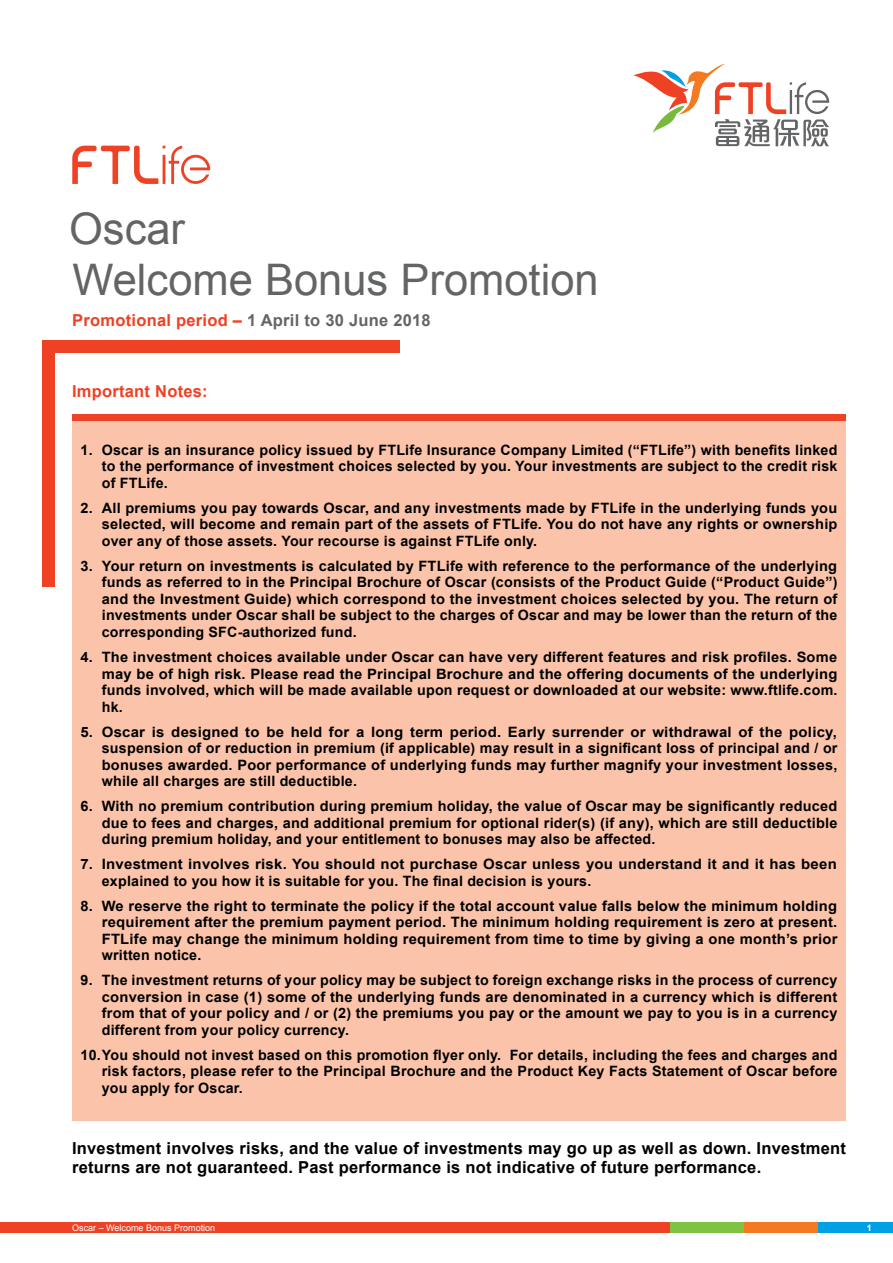
<style>
.page{position:relative;width:893px;height:1263px;background:#fff}
.page>*{position:absolute;margin:0;border:0;box-sizing:border-box;transform-origin:0 0}
.t1{font:43.5px/51px "Arial";color:#636466}
.t2{font:700 16.5px/18.8px "Arial";letter-spacing:.015em;color:#000}
.t3{font:700 16.5px "Arial";letter-spacing:.015em;color:#ef4123}
.t4{font:700 14.25px/16.5px "Arial";letter-spacing:.015em;color:#000;text-align:justify}
.t5{font:700 14.25px/16.5px "Arial";letter-spacing:.015em;color:#000;text-align:justify;scale:1.05 1}
.t6{font:9px "Arial";color:#fff}
.t7{font:700 9px "Arial";color:#fff}
.s1{color:#636466}
</style>
<div class="page">
<div style="left:670px;top:1222px;width:74px;height:11px;background:#80c342"></div>
<div style="left:744px;top:1222px;width:75px;height:11px;background:#f47920"></div>
<div style="left:819px;top:1222px;width:74px;height:11px;background:#00a1e4"></div>
<div style="left:0;top:1222px;width:670px;height:11px;background:#ef4123"></div>
<div style="left:72px;top:418px;width:774px;height:702px;background:#fbc4aa"></div>
<div style="left:72px;top:415px;width:774px;height:6px;background:#ef4123"></div>
<div style="left:43px;top:340px;width:357px;height:13px;background:#ef4123"></div>
<div style="left:43px;top:340px;width:12px;height:247px;background:#ef4123"></div>
<svg style="left:72px;top:146px;width:138px;height:38px"></svg>
<svg style="left:634px;top:64px;width:195px;height:82px"></svg>
<h1 class="t1" style="left:69px;top:204px;width:531px">Oscar<br>Welcome Bonus Promotion</h1>
<p class="t3" style="left:72px;top:309px;width:360px">Promotional period – <span class="s1">1 April to 30 June 2018</span></p>
<p class="t3" style="left:72px;top:380px;width:137px">Important Notes:</p>
<p class="t4" style="left:102px;top:442px;width:737px;text-indent:-21px">1. Oscar is an insurance policy issued by FTLife Insurance Company Limited (“FTLife”) with benefits linked to the performance of investment choices selected by you. Your investments are subject to the credit risk of FTLife.</p>
<p class="t4" style="left:102px;top:500px;width:737px;text-indent:-21px">2. All premiums you pay towards Oscar, and any investments made by FTLife in the underlying funds you selected, will become and remain part of the assets of FTLife. You do not have any rights or ownership over any of those assets. Your recourse is against FTLife only.</p>
<p class="t4" style="left:102px;top:558px;width:737px;text-indent:-21px">3. Your return on investments is calculated by FTLife with reference to the performance of the underlying funds as referred to in the Principal Brochure of Oscar (consists of the Product Guide (“Product Guide”) and the Investment Guide) which correspond to the investment choices selected by you. The return of investments under Oscar shall be subject to the charges of Oscar and may be lower than the return of the corresponding SFC-authorized fund.</p>
<p class="t4" style="left:102px;top:649px;width:737px;text-indent:-21px">4. The investment choices available under Oscar can have very different features and risk profiles. Some may be of high risk. Please read the Principal Brochure and the offering documents of the underlying funds involved, which will be made available upon request or downloaded at our website: www.ftlife.com. hk.</p>
<p class="t5" style="left:102px;top:724px;width:702px;text-indent:-21px">5. Oscar is designed to be held for a long term period. Early surrender or withdrawal of the policy, suspension of or reduction in premium (if applicable) may result in a significant loss of principal and / or bonuses awarded. Poor performance of underlying funds may further magnify your investment losses, while all charges are still deductible.</p>
<p class="t4" style="left:102px;top:798px;width:737px;text-indent:-21px">6. With no premium contribution during premium holiday, the value of Oscar may be significantly reduced due to fees and charges, and additional premium for optional rider(s) (if any), which are still deductible during premium holiday, and your entitlement to bonuses may also be affected.</p>
<p class="t5" style="left:102px;top:856px;width:701px;text-indent:-21px">7. Investment involves risk. You should not purchase Oscar unless you understand it and it has been explained to you how it is suitable for you. The final decision is yours.</p>
<p class="t4" style="left:102px;top:898px;width:737px;text-indent:-21px">8. We reserve the right to terminate the policy if the total account value falls below the minimum holding requirement after the premium payment period. The minimum holding requirement is zero at present.<br>FTLife may change the minimum holding requirement from time to time by giving a one month’s prior written notice.</p>
<p class="t4" style="left:102px;top:972px;width:737px;text-indent:-21px">9. The investment returns of your policy may be subject to foreign exchange risks in the process of currency conversion in case (1) some of the underlying funds are denominated in a currency which is different from that of your policy and / or (2) the premiums you pay or the amount we pay to you is in a currency different from your policy currency.</p>
<p class="t4" style="left:102px;top:1047px;width:737px;text-indent:-21px">10. You should not invest based on this promotion flyer only. For details, including the fees and charges and risk factors, please refer to the Principal Brochure and the Product Key Facts Statement of Oscar before you apply for Oscar.</p>
<p class="t2" style="left:72px;top:1139px;width:775px">Investment involves risks, and the value of investments may go up as well as down. Investment returns are not guaranteed. Past performance is not indicative of future performance.</p>
<p class="t6" style="left:72px;top:1222px;width:144px">Oscar – Welcome Bonus Promotion</p>
<p class="t7" style="left:867px;top:1222px;width:7px">1</p>
</div>
